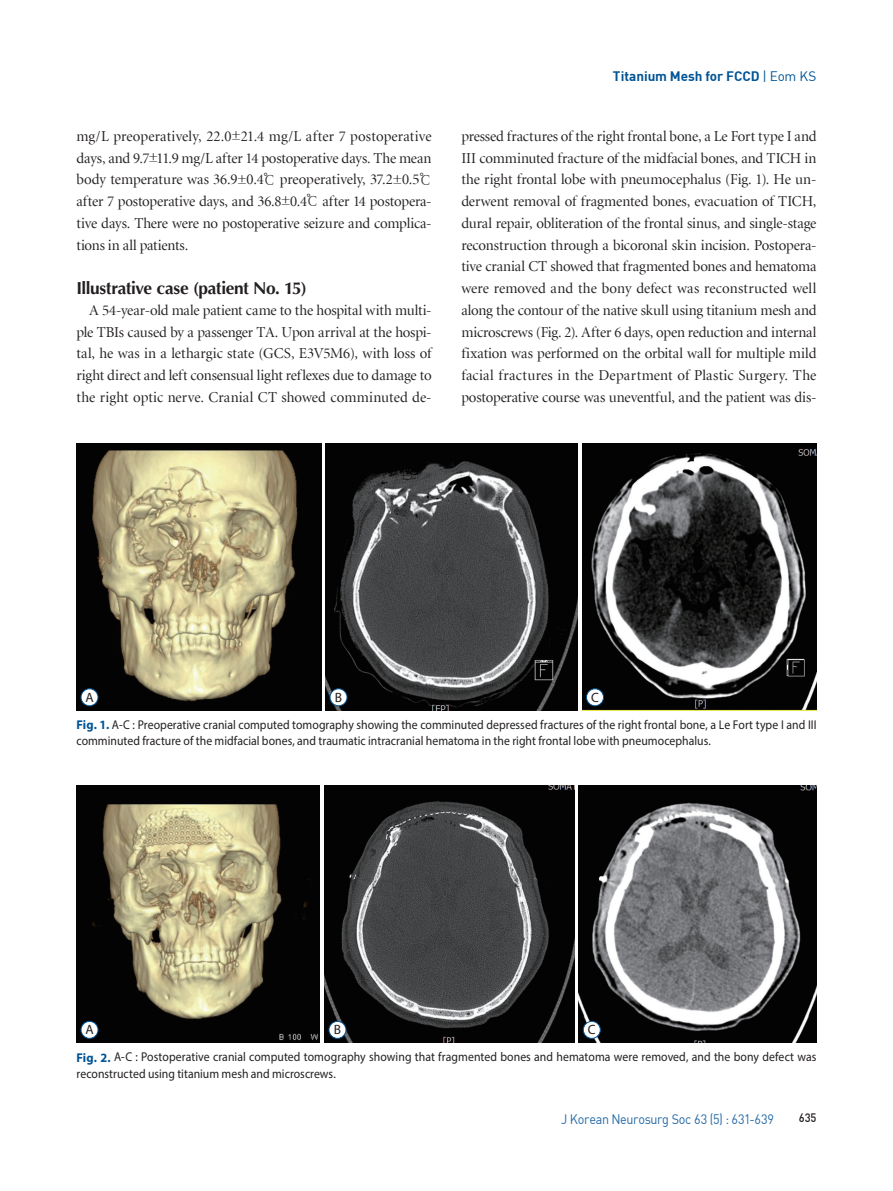
<style>
.page{position:relative;width:893px;height:1191px;background:#fff}
.page>*{position:absolute;margin:0;border:0;box-sizing:border-box;transform-origin:0 0}
.t1{font:700 17.25px "Optima";letter-spacing:-.02em;color:#231f20}
.t2{font:15px/21.8px "Minion LT Display";letter-spacing:-.005em;color:#231f20;text-align:justify}
.t3{font:13.5px "DIN";letter-spacing:-.02em;color:#2369a5;scale:.93 1}
.t4{font:700 13.5px "DIN";letter-spacing:-.005em;color:#005495}
.t5{font:13.5px "Myriad Pro";color:#231f20}
.t6{font:12.75px/16.5px "Myriad Pro";letter-spacing:.005em;color:#231f20;scale:.92 1}
.t7{font:12px "Dinmed";color:#231f20;scale:.93 1}
.s1{font-family:"Ko Pub Batang";font-weight:300;font-size:14.25px}
.s2{font-weight:400}
.s3{font-weight:700;color:#005495}
</style>
<div class="page">
<img style="left:77px;top:443px;width:244px;height:267px">
<img style="left:326px;top:443px;width:251px;height:267px">
<img style="left:582px;top:443px;width:234px;height:267px">
<div style="left:81px;top:689px;width:17px;height:17px;background:#fff;border-radius:50%"></div>
<div style="left:81px;top:688px;width:17px;height:18px;border:1px solid #005495;border-radius:50%"></div>
<div style="left:330px;top:689px;width:17px;height:17px;background:#fff;border-radius:50%"></div>
<div style="left:330px;top:688px;width:17px;height:18px;border:1px solid #005495;border-radius:50%"></div>
<div style="left:586px;top:689px;width:17px;height:17px;background:#fff;border-radius:50%"></div>
<div style="left:586px;top:688px;width:18px;height:18px;border:1px solid #005495;border-radius:50%"></div>
<img style="left:77px;top:785px;width:243px;height:257px">
<img style="left:324px;top:785px;width:250px;height:257px">
<img style="left:579px;top:785px;width:237px;height:257px">
<div style="left:81px;top:1021px;width:17px;height:17px;background:#fff;border-radius:50%"></div>
<div style="left:81px;top:1021px;width:17px;height:17px;border:1px solid #005495;border-radius:50%"></div>
<div style="left:329px;top:1021px;width:17px;height:17px;background:#fff;border-radius:50%"></div>
<div style="left:329px;top:1021px;width:17px;height:17px;border:1px solid #005495;border-radius:50%"></div>
<div style="left:583px;top:1021px;width:17px;height:17px;background:#fff;border-radius:50%"></div>
<div style="left:583px;top:1021px;width:17px;height:17px;border:1px solid #005495;border-radius:50%"></div>
<p class="t2" style="left:76px;top:126px;width:357px">mg/L preoperatively, 22.0±21.4 mg/L after 7 postoperative days, and 9.7±11.9 mg/L after 14 postoperative days. The mean body temperature was 36.9±0.4<span class="s1">℃</span> preoperatively, 37.2±0.5<span class="s1">℃ </span>after 7 postoperative days, and 36.8±0.4<span class="s1">℃</span> after 14 postopera&shy;tive days. There were no postoperative seizure and complica&shy;tions in all patients.</p>
<p class="t1" style="left:76px;top:277px;width:232px">Illustrative case (patient No. 15)</p>
<p class="t2" style="left:76px;top:300px;width:357px;text-indent:13px">A 54-year-old male patient came to the hospital with multi&shy;ple TBIs caused by a passenger TA. Upon arrival at the hospi&shy;tal, he was in a lethargic state (GCS, E3V5M6), with loss of right direct and left consensual light reflexes due to damage to the right optic nerve. Cranial CT showed comminuted de-</p>
<p class="t4" style="left:613px;top:68px;width:205px">Titanium Mesh for FCCD <span class="s2">| Eom KS</span></p>
<p class="t2" style="left:461px;top:126px;width:357px">pressed fractures of the right frontal bone, a Le Fort type I and III comminuted fracture of the midfacial bones, and TICH in the right frontal lobe with pneumocephalus (Fig. 1). He un&shy;derwent removal of fragmented bones, evacuation of TICH, dural repair, obliteration of the frontal sinus, and single-stage reconstruction through a bicoronal skin incision. Postopera&shy;tive cranial CT showed that fragmented bones and hematoma were removed and the bony defect was reconstructed well along the contour of the native skull using titanium mesh and microscrews (Fig. 2). After 6 days, open reduction and internal fixation was performed on the orbital wall for multiple mild facial fractures in the Department of Plastic Surgery. The postoperative course was uneventful, and the patient was dis-</p>
<p class="t5" style="left:85px;top:689px;width:10px">A</p>
<p class="t5" style="left:335px;top:689px;width:9px">B</p>
<p class="t5" style="left:591px;top:689px;width:9px">C</p>
<p class="t6" style="left:77px;top:716px;width:806px"><span class="s3">Fig. 1.</span> A-C : Preoperative cranial computed tomography showing the comminuted depressed fractures of the right frontal bone, a Le Fort type I and III comminuted fracture of the midfacial bones, and traumatic intracranial hematoma in the right frontal lobe with pneumocephalus.</p>
<p class="t5" style="left:85px;top:1021px;width:10px">A</p>
<p class="t5" style="left:334px;top:1021px;width:9px">B</p>
<p class="t5" style="left:588px;top:1021px;width:9px">C</p>
<p class="t6" style="left:77px;top:1048px;width:806px"><span class="s3">Fig. 2.</span> A-C : Postoperative cranial computed tomography showing that fragmented bones and hematoma were removed, and the bony defect was reconstructed using titanium mesh and microscrews.</p>
<p class="t3" style="left:561px;top:1110px;width:230px">J Korean Neurosurg Soc 63 (5) : 631-639</p>
<p class="t7" style="left:799px;top:1109px;width:21px">635</p>
</div>
